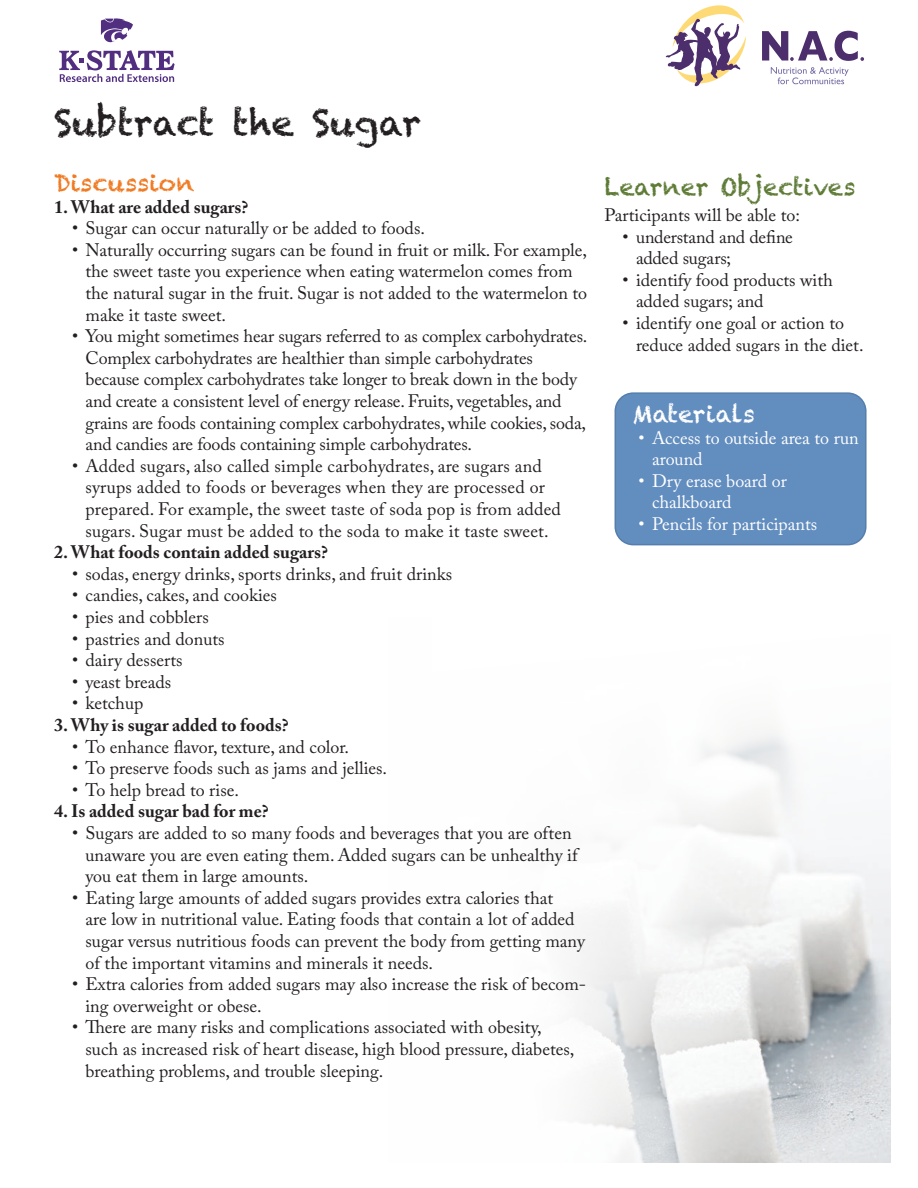
<style>
.page{position:relative;width:918px;height:1188px;background:#fff}
.page>*{position:absolute;margin:0;border:0;box-sizing:border-box;transform-origin:0 0}
.t1{font:36px "Chalkduster";color:#231f20}
.Subtitle{font:24px "Chalkduster";color:#5e7b36}
.Subtitle-2{font:24px "Chalkduster";color:#f07a22}
.Subtitle-3{font:24px "Chalkduster";letter-spacing:-.005em;color:#fff}
.Body_Text{font:18px/21.6px "Adobe Caslon Pro";color:#231f20}
.Body_Text-2{font:700 18px "Adobe Caslon Pro";color:#231f20}
.t2{font:18px/21.6px "Adobe Caslon Pro";color:#fff}
</style>
<div class="page">
<div style="left:615px;top:393px;width:251px;height:152px;background:#628dbf;border-radius:18px"></div>
<div style="left:615px;top:392px;width:252px;height:153px;border:2px solid #557eac;border-radius:18px"></div>
<svg style="left:576px;top:730px;width:315px;height:432px;fill:#f3f4f4"></svg>
<svg style="left:59px;top:50px;width:116px;height:32px"></svg>
<svg style="left:101px;top:18px;width:32px;height:24px"></svg>
<svg style="left:771px;top:67px;width:78px;height:17px"></svg>
<svg style="left:666px;top:5px;width:80px;height:82px"></svg>
<svg style="left:762px;top:31px;width:102px;height:30px"></svg>
<p class="t1" style="left:54px;top:102px;width:369px">Subtract the Sugar</p>
<p class="Subtitle-2" style="left:54px;top:169px;width:142px">Discussion</p>
<p class="Body_Text-2" style="left:54px;top:196px;width:196px">1. What are added sugars?</p>
<p class="Body_Text" style="left:72px;top:217px;width:355px">• Sugar can occur naturally or be added to foods.</p>
<p class="Body_Text" style="left:86px;top:239px;width:503px;text-indent:-14px">• Naturally occurring sugars can be found in fruit or milk. For example, the sweet taste you experience when eating watermelon comes from the natural sugar in the fruit. Sugar is not added to the watermelon to make it taste sweet.</p>
<p class="Body_Text" style="left:86px;top:325px;width:503px;text-indent:-14px">• You might sometimes hear sugars referred to as complex carbohydrates.<br>Complex carbohydrates are healthier than simple carbohydrates because complex carbohydrates take longer to break down in the body and create a consistent level of energy release. Fruits, vegetables, and grains are foods containing complex carbohydrates, while cookies, soda, and candies are foods containing simple carbohydrates.</p>
<p class="Body_Text" style="left:86px;top:455px;width:477px;text-indent:-14px">• Added sugars, also called simple carbohydrates, are sugars and syrups added to foods or beverages when they are processed or prepared. For example, the sweet taste of soda pop is from added sugars. Sugar must be added to the soda to make it taste sweet.</p>
<p class="Body_Text-2" style="left:54px;top:541px;width:275px">2. What foods contain added sugars?</p>
<p class="Body_Text" style="left:72px;top:563px;width:382px">• sodas, energy drinks, sports drinks, and fruit drinks</p>
<p class="Body_Text" style="left:72px;top:584px;width:206px">• candies, cakes, and cookies</p>
<p class="Body_Text" style="left:72px;top:606px;width:138px">• pies and cobblers</p>
<p class="Body_Text" style="left:72px;top:628px;width:154px">• pastries and donuts</p>
<p class="Body_Text" style="left:72px;top:649px;width:112px">• dairy desserts</p>
<p class="Body_Text" style="left:72px;top:671px;width:101px">• yeast breads</p>
<p class="Body_Text" style="left:72px;top:692px;width:73px">• ketchup</p>
<p class="Body_Text-2" style="left:54px;top:714px;width:236px">3. Why is sugar added to foods?</p>
<p class="Body_Text" style="left:72px;top:736px;width:279px">• To enhance flavor, texture, and color.</p>
<p class="Body_Text" style="left:72px;top:757px;width:317px">• To preserve foods such as jams and jellies.</p>
<p class="Body_Text" style="left:72px;top:779px;width:168px">• To help bread to rise.</p>
<p class="Body_Text-2" style="left:54px;top:801px;width:216px">4. Is added sugar bad for me?</p>
<p class="Body_Text" style="left:86px;top:822px;width:494px;text-indent:-14px">• Sugars are added to so many foods and beverages that you are often unaware you are even eating them. Added sugars can be unhealthy if you eat them in large amounts.</p>
<p class="Body_Text" style="left:86px;top:887px;width:501px;text-indent:-14px">• Eating large amounts of added sugars provides extra calories that<br>are low in nutritional value. Eating foods that contain a lot of added sugar versus nutritious foods can prevent the body from getting many of the important vitamins and minerals it needs.</p>
<p class="Body_Text" style="left:86px;top:973px;width:502px;text-indent:-14px">• Extra calories from added sugars may also increase the risk of becom&shy;ing overweight or obese.</p>
<p class="Body_Text" style="left:86px;top:1016px;width:490px;text-indent:-14px">• There are many risks and complications associated with obesity, such as increased risk of heart disease, high blood pressure, diabetes, breathing problems, and trouble sleeping.</p>
<p class="Subtitle" style="left:604px;top:173px;width:253px">Learner Objectives</p>
<p class="Body_Text" style="left:604px;top:204px;width:197px">Participants will be able to:</p>
<p class="Body_Text" style="left:636px;top:226px;width:158px;text-indent:-14px">• understand and define added sugars;</p>
<p class="Body_Text" style="left:636px;top:269px;width:198px;text-indent:-14px">• identify food products with added sugars; and</p>
<p class="Body_Text" style="left:636px;top:312px;width:229px;text-indent:-14px">• identify one goal or action to reduce added sugars in the diet.</p>
<p class="Subtitle-3" style="left:633px;top:400px;width:124px">Materials</p>
<p class="t2" style="left:652px;top:427px;width:208px;text-indent:-14px">• Access to outside area to run around</p>
<p class="t2" style="left:652px;top:470px;width:136px;text-indent:-14px">• Dry erase board or chalkboard</p>
<p class="t2" style="left:639px;top:513px;width:180px">• Pencils for participants</p>
</div>
